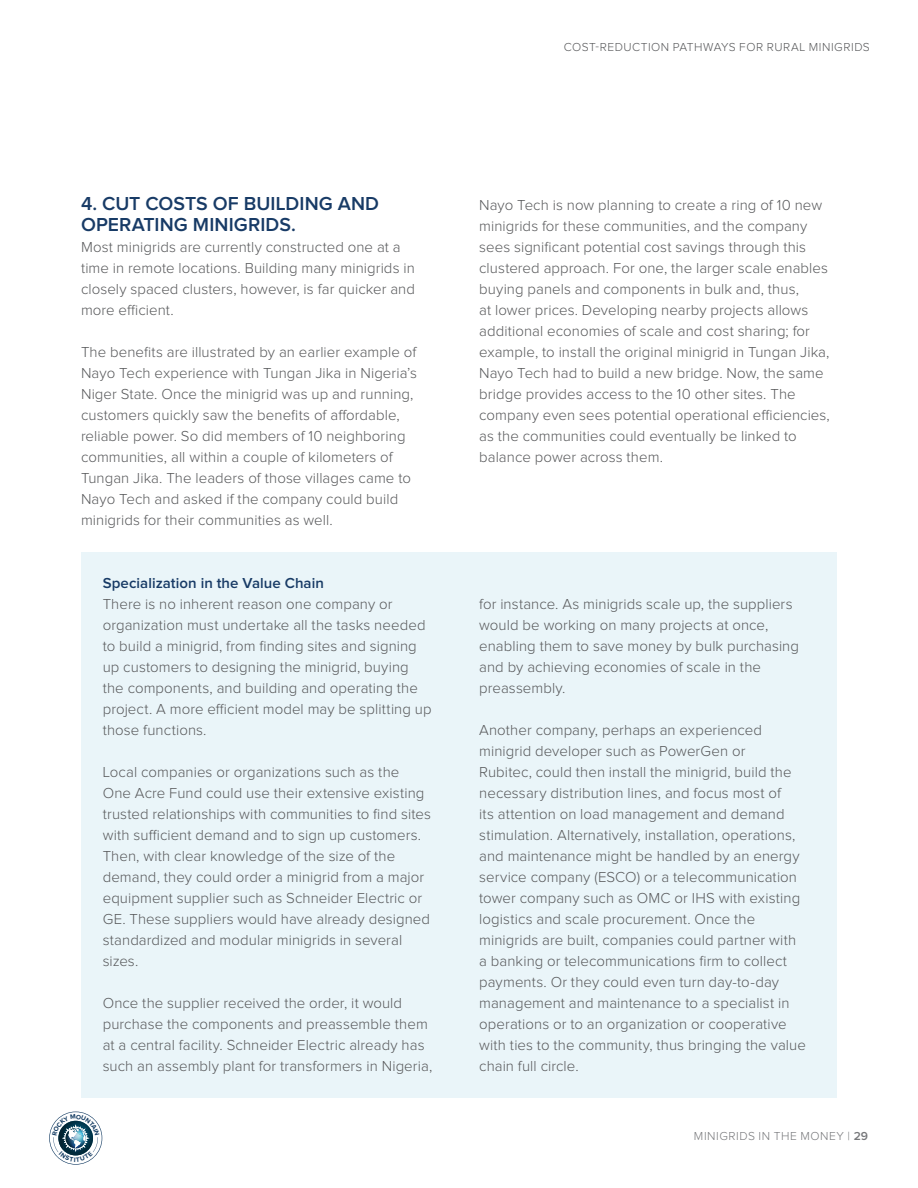
<style>
.page{position:relative;width:918px;height:1188px;background:#fff}
.page>*{position:absolute;margin:0;border:0;box-sizing:border-box;transform-origin:0 0}
.t1{font:600 19.5px/21px "Proxima Nova";letter-spacing:.005em;color:#183b66}
.t2{font:300 15px/21px "Proxima Nova";letter-spacing:.005em;color:#58595b}
.t3{font:600 15px "Proxima Nova";letter-spacing:.005em;color:#183b66}
.t4{font:300 12px "Proxima Nova";letter-spacing:.04em;color:#58595b}
.t5{font:300 12px "Proxima Nova";letter-spacing:.045em;color:#77787b}
.s1{font-weight:600}
</style>
<div class="page">
<div style="left:81px;top:552px;width:756px;height:546px;background:#eaf5f9"></div>
<svg style="left:49px;top:1112px;width:53px;height:53px"></svg>
<p class="t4" style="left:564px;top:40px;width:308px">COST-REDUCTION PATHWAYS FOR RURAL MINIGRIDS</p>
<h1 class="t1" style="left:81px;top:193px;width:300px">4. CUT COSTS OF BUILDING AND<br>OPERATING MINIGRIDS.</h1>
<p class="t2" style="left:81px;top:237px;width:336px">Most minigrids are currently constructed one at a time in remote locations. Building many minigrids in closely spaced clusters, however, is far quicker and more efficient.</p>
<p class="t2" style="left:81px;top:342px;width:338px">The benefits are illustrated by an earlier example of Nayo Tech experience with Tungan Jika in Nigeria’s Niger State. Once the minigrid was up and running, customers quickly saw the benefits of affordable, reliable power. So did members of 10 neighboring communities, all within a couple of kilometers of Tungan Jika. The leaders of those villages came to Nayo Tech and asked if the company could build minigrids for their communities as well.</p>
<p class="t3" style="left:103px;top:575px;width:223px">Specialization in the Value Chain</p>
<p class="t2" style="left:103px;top:594px;width:330px">There is no inherent reason one company or organization must undertake all the tasks needed to build a minigrid, from finding sites and signing up customers to designing the minigrid, buying the components, and building and operating the project. A more efficient model may be splitting up those functions.</p>
<p class="t2" style="left:103px;top:762px;width:330px">Local companies or organizations such as the One Acre Fund could use their extensive existing trusted relationships with communities to find sites with sufficient demand and to sign up customers.<br>Then, with clear knowledge of the size of the demand, they could order a minigrid from a major equipment supplier such as Schneider Electric or GE. These suppliers would have already designed standardized and modular minigrids in several sizes.</p>
<p class="t2" style="left:103px;top:993px;width:331px">Once the supplier received the order, it would purchase the components and preassemble them at a central facility. Schneider Electric already has such an assembly plant for transformers in Nigeria,</p>
<p class="t2" style="left:479px;top:195px;width:352px">Nayo Tech is now planning to create a ring of 10 new minigrids for these communities, and the company sees significant potential cost savings through this clustered approach. For one, the larger scale enables buying panels and components in bulk and, thus,<br>at lower prices. Developing nearby projects allows additional economies of scale and cost sharing; for example, to install the original minigrid in Tungan Jika, Nayo Tech had to build a new bridge. Now, the same bridge provides access to the 10 other sites. The company even sees potential operational efficiencies, as the communities could eventually be linked to balance power across them.</p>
<p class="t2" style="left:479px;top:594px;width:321px">for instance. As minigrids scale up, the suppliers would be working on many projects at once, enabling them to save money by bulk purchasing and by achieving economies of scale in the preassembly.</p>
<p class="t2" style="left:479px;top:720px;width:328px">Another company, perhaps an experienced minigrid developer such as PowerGen or<br>Rubitec, could then install the minigrid, build the necessary distribution lines, and focus most of<br>its attention on load management and demand stimulation. Alternatively, installation, operations, and maintenance might be handled by an energy service company (ESCO) or a telecommunication tower company such as OMC or IHS with existing logistics and scale procurement. Once the minigrids are built, companies could partner with a banking or telecommunications firm to collect payments. Or they could even turn day-to-day management and maintenance to a specialist in operations or to an organization or cooperative with ties to the community, thus bringing the value chain full circle.</p>
<p class="t5" style="left:694px;top:1130px;width:176px">MINIGRIDS IN THE MONEY | <span class="s1">29</span></p>
</div>
